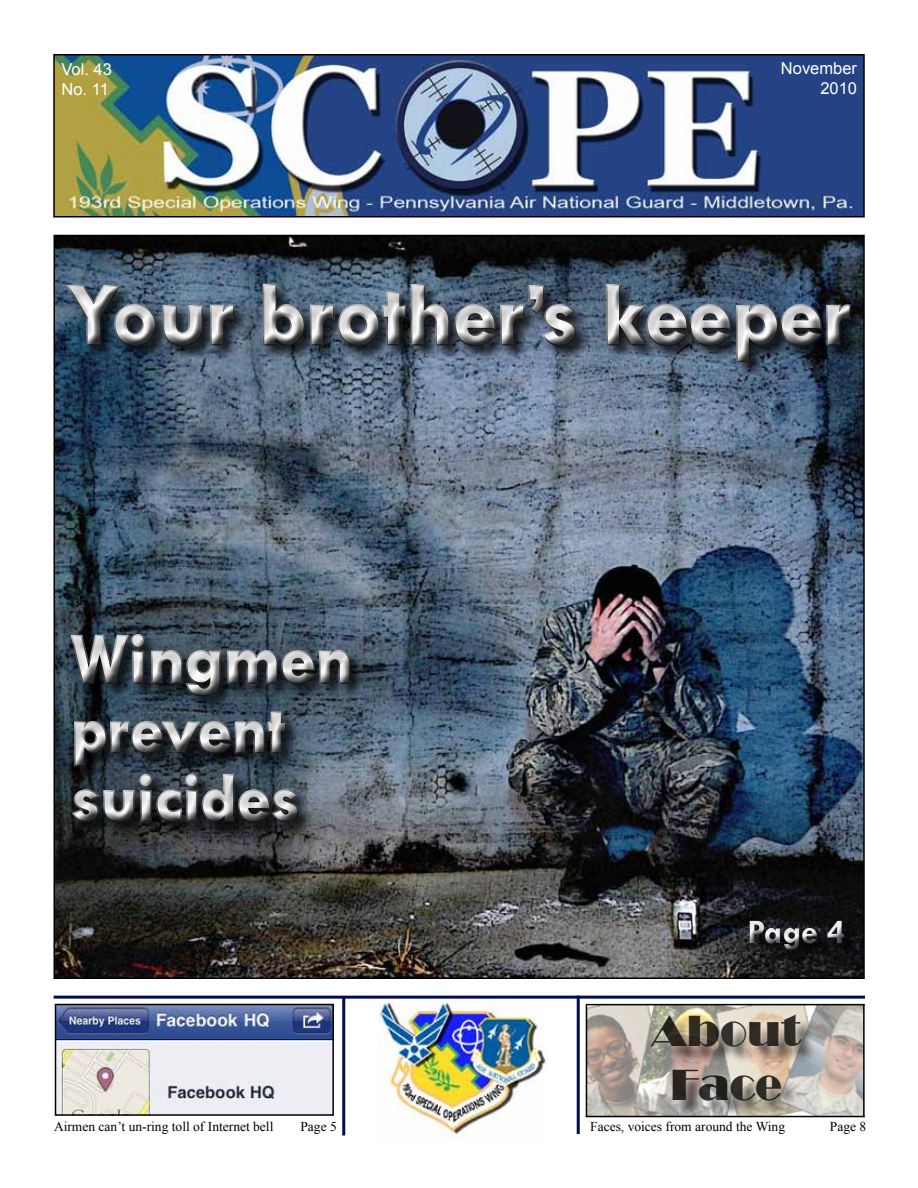
<style>
.page{position:relative;width:918px;height:1188px;background:#fff}
.page>*{position:absolute;margin:0;border:0;box-sizing:border-box;transform-origin:0 0}
.t1{font:700 90px "Tw Cen";color:#fff}
.t2{font:700 72px "Tw Cen";color:#fff}
.t3{font:700 69px/68.4px "Tw Cen";color:#fff}
.t4{font:45px/54px "Broadway";color:#000;text-align:center}
.t5{font:700 34.5px "Tw Cen";color:#fff}
.t6{font:16.5px/19.8px "Arial";color:#fff}
.t7{font:13.5px "Times New Roman";color:#000}
</style>
<div class="page">
<img style="left:56px;top:57px;width:806px;height:158px">
<div style="left:53px;top:54px;width:812px;height:164px;border:2px solid #000"></div>
<hr style="left:54px;top:996px;width:811px;height:3px;background:#000c51">
<hr style="left:577px;top:996px;width:3px;height:138px;background:#000c51">
<hr style="left:342px;top:997px;width:3px;height:138px;background:#000c51">
<img style="left:379px;top:1002px;width:168px;height:137px">
<img style="left:587px;top:1005px;width:276px;height:111px">
<div style="left:653px;top:1016px;width:165px;height:101px;background:#000;opacity:.75"></div>
<div style="left:641px;top:1004px;width:168px;height:104px;background:#fff;opacity:.75"></div>
<hr style="left:586px;top:1004px;width:1px;height:113px;background:#000">
<hr style="left:863px;top:1004px;width:2px;height:113px;background:#000">
<hr style="left:586px;top:1116px;width:279px;height:1px;background:#000">
<hr style="left:587px;top:1004px;width:278px;height:1px;background:#000">
<img style="left:56px;top:238px;width:806px;height:738px">
<div style="left:42px;top:255px;width:876px;height:147px;background:#fff;opacity:.75"></div>
<div style="left:56px;top:273px;width:804px;height:96px;background:#fff;opacity:.75"></div>
<div style="left:61px;top:277px;width:801px;height:96px;background:#000;opacity:.75"></div>
<img style="left:58px;top:1007px;width:273px;height:106px">
<div style="left:55px;top:1004px;width:279px;height:112px;border:2px solid #000"></div>
<div style="left:739px;top:910px;width:150px;height:64px;background:#fff;opacity:.75"></div>
<div style="left:739px;top:910px;width:112px;height:40px;background:#fff;opacity:.75"></div>
<div style="left:741px;top:914px;width:114px;height:46px;background:#000;opacity:.75"></div>
<div style="left:50px;top:610px;width:432px;height:97px;background:#fff;opacity:.75"></div>
<div style="left:60px;top:623px;width:297px;height:73px;background:#fff;opacity:.75"></div>
<div style="left:73px;top:630px;width:288px;height:77px;background:#000;opacity:.75"></div>
<div style="left:50px;top:682px;width:327px;height:94px;background:#fff;opacity:.75"></div>
<div style="left:63px;top:701px;width:232px;height:73px;background:#fff;opacity:.75"></div>
<div style="left:65px;top:705px;width:233px;height:71px;background:#000;opacity:.75"></div>
<div style="left:50px;top:750px;width:340px;height:96px;background:#fff;opacity:.75"></div>
<div style="left:62px;top:763px;width:245px;height:61px;background:#fff;opacity:.75"></div>
<div style="left:64px;top:767px;width:245px;height:67px;background:#000;opacity:.75"></div>
<p class="t6" style="left:62px;top:59px;width:52px">Vol. 43<br>No. 11</p>
<p class="t6" style="left:781px;top:59px;width:78px;text-align:right">November<br>2010</p>
<h1 class="t1" style="left:68px;top:262px;width:785px">Your brother’s keeper</h1>
<h2 class="t2" style="left:71px;top:616px;width:284px">Wingmen</h2>
<h3 class="t3" style="left:71px;top:694px;width:231px">prevent suicides</h3>
<p class="t7" style="left:54px;top:1118px;width:221px">Airmen can’t un-ring toll of Internet bell</p>
<p class="t7" style="left:300px;top:1118px;width:38px">Page 5</p>
<h3 class="t5" style="left:748px;top:911px;width:99px">Page 4</h3>
<h3 class="t4" style="left:652px;top:1004px;width:151px">About<br>Face</h3>
<p class="t7" style="left:590px;top:1118px;width:196px">Faces, voices from around the Wing</p>
<p class="t7" style="left:830px;top:1118px;width:38px">Page 8</p>
</div>
